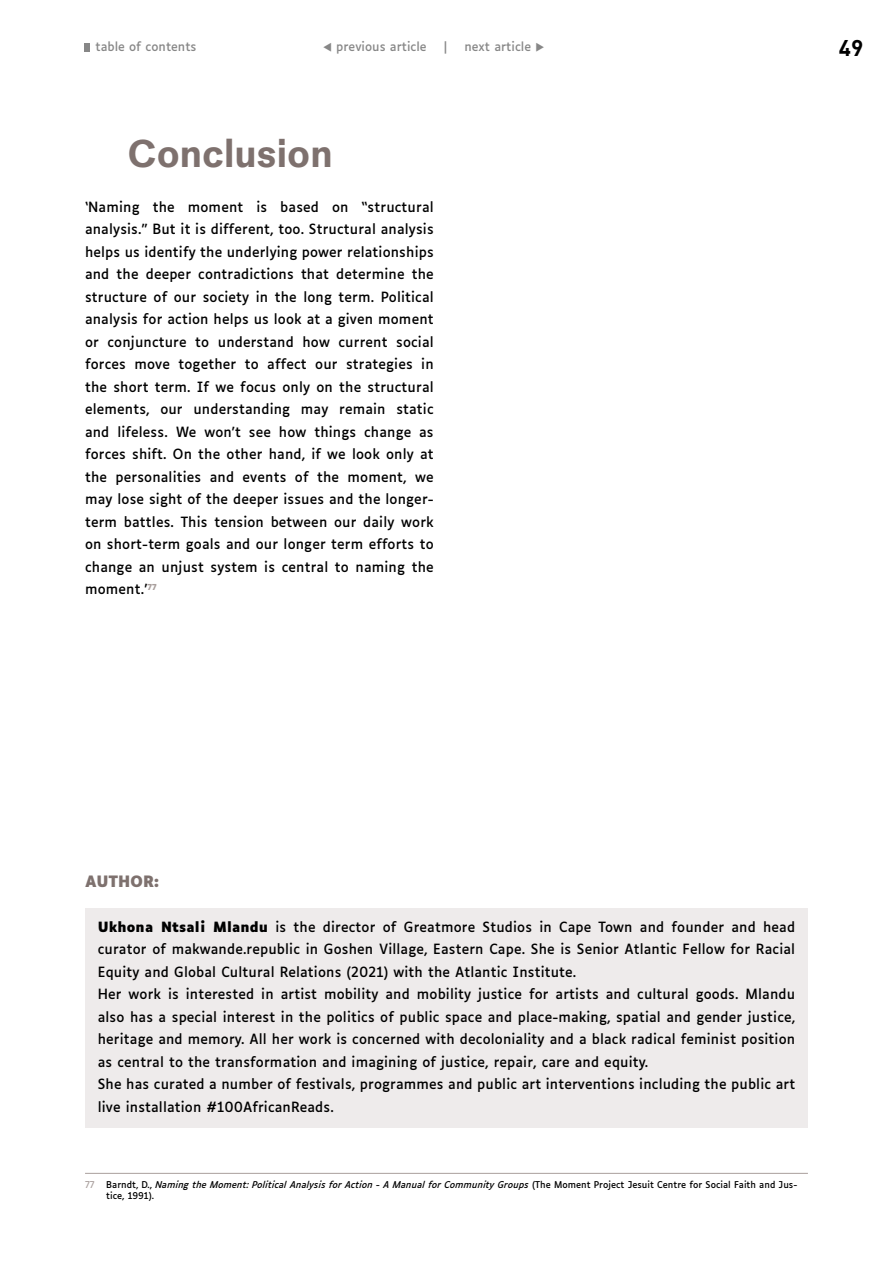
<style>
.page{position:relative;width:893px;height:1263px;background:#fff}
.page>*{position:absolute;margin:0;border:0;box-sizing:border-box;transform-origin:0 0}
.t1{font:700 37.5px "Peclet";color:#7e716e}
.t2{font:700 22.5px "DIN";color:#000}
.t3{font:700 15px "Luciole";letter-spacing:.01em;color:#7e716e}
.t4{font:13.5px/22.5px "Luciole";letter-spacing:.01em;color:#000;text-align:justify}
.t5{font:12px "Luciole";color:#878787}
.t6{font:9px/10.8px "Luciole";letter-spacing:-.005em;color:#000}
.t7{font:9px "Luciole";color:#a99f9d}
.s1{font-weight:700}
.s2{font-style:italic}
</style>
<div class="page">
<hr style="left:85px;top:1173px;width:723px;height:1px;background:#a99f9d">
<div style="left:85px;top:908px;width:723px;height:84px;background:#eeebeb"></div>
<div style="left:85px;top:976px;width:723px;height:106px;background:#eeebeb"></div>
<div style="left:85px;top:1066px;width:723px;height:61px;background:#eeebeb"></div>
<svg style="left:84px;top:43px;width:6px;height:9px"></svg>
<p class="t5" style="left:95px;top:36px;width:103px">table of contents</p>
<p class="t5" style="left:323px;top:36px;width:105px">▼ previous article</p>
<p class="t5" style="left:444px;top:36px;width:5px">|</p>
<p class="t5" style="left:464px;top:36px;width:82px">next article ◆</p>
<h2 class="t2" style="left:839px;top:33px;width:26px">49</h2>
<h1 class="t1" style="left:128px;top:129px;width:207px">Conclusion</h1>
<p class="t4" style="left:85px;top:194px;width:350px">‘Naming the moment is based on “structural analysis.” But it is different, too. Structural analysis helps us identify the underlying power relationships and the deeper contradictions that determine the structure of our society in the long term. Political analysis for action helps us look at a given moment or conjuncture to understand how current social forces move together to affect our strategies in the short term. If we focus only on the structural elements, our understanding may remain static and lifeless. We won’t see how things change as forces shift. On the other hand, if we look only at the personalities and events of the moment, we may lose sight of the deeper issues and the longer&shy;term battles. This tension between our daily work on short-term goals and our longer term efforts to change an unjust system is central to naming the moment.’<sup>77</sup></p>
<p class="t3" style="left:85px;top:873px;width:75px">AUTHOR:</p>
<p class="t4" style="left:98px;top:914px;width:699px;text-align:left"><span class="s1">Ukhona Ntsali Mlandu</span> is the director of Greatmore Studios in Cape Town and founder and head curator of makwande.republic in Goshen Village, Eastern Cape. She is Senior Atlantic Fellow for Racial Equity and Global Cultural Relations (2021) with the Atlantic Institute.<br>Her work is interested in artist mobility and mobility justice for artists and cultural goods. Mlandu also has a special interest in the politics of public space and place-making, spatial and gender justice, heritage and memory. All her work is concerned with decoloniality and a black radical feminist position as central to the transformation and imagining of justice, repair, care and equity.<br>She has curated a number of festivals, programmes and public art interventions including the public art live installation #100AfricanReads.</p>
<p class="t7" style="left:85px;top:1177px;width:11px">77</p>
<p class="t6" style="left:106px;top:1179px;width:692px">Barndt, D., <span class="s2">Naming the Moment: Political Analysis for Action - A Manual for Community Groups</span> (The Moment Project Jesuit Centre for Social Faith and Jus&shy;tice, 1991).</p>
</div>
